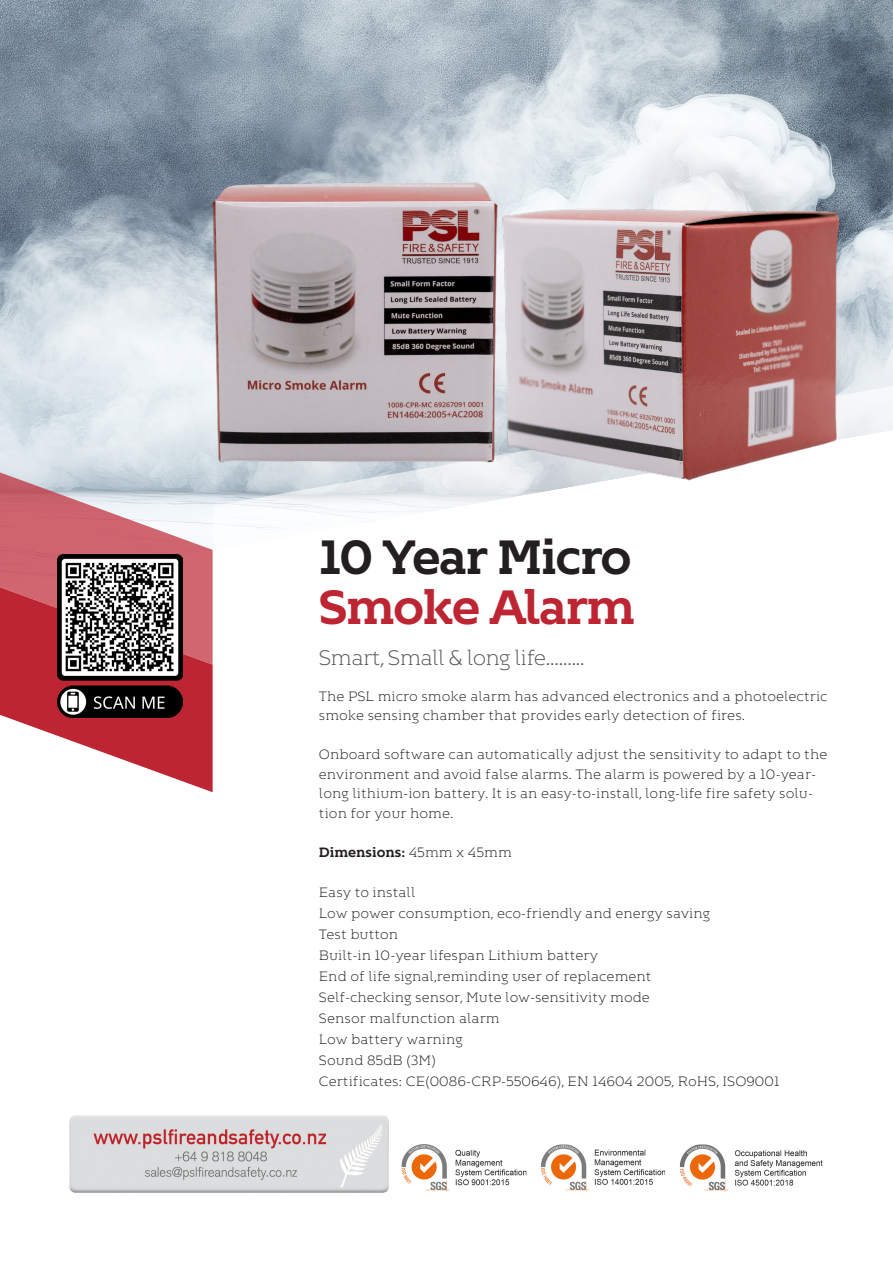
<style>
.page{position:relative;width:893px;height:1263px;background:#fff}
.page>*{position:absolute;margin:0;border:0;box-sizing:border-box;transform-origin:0 0}
.t1{font:700 48px "Kontrapunkt Bob";letter-spacing:-.04em;color:#231f20}
.t2{font:700 48px "Kontrapunkt Bob";letter-spacing:-.04em;color:#be2532}
.t3{font:300 21px "Kontrapunkt Bob";letter-spacing:-.04em;color:#57585a}
.t4{font:300 13.5px/19.5px "Kontrapunkt Bob";color:#231f20}
.t5{font:700 13.5px "Kontrapunkt Bob";color:#231f20}
.s1{font-weight:300}
</style>
<div class="page">
<img style="left:0;top:0;width:893px;height:465px">
<svg style="left:0;top:465px;width:213px;height:327px"></svg>
<svg style="left:213px;top:382px;width:680px;height:148px"></svg>
<img style="left:69px;top:1115px;width:754px;height:78px">
<img style="left:198px;top:165px;width:325px;height:309px">
<img style="left:456px;top:198px;width:399px;height:304px">
<img style="left:57px;top:554px;width:126px;height:163px">
<p class="t1" style="left:319px;top:530px;width:314px">10 Year Micro</p>
<p class="t2" style="left:319px;top:580px;width:318px">Smoke Alarm</p>
<p class="t3" style="left:319px;top:646px;width:268px">Smart, Small &amp; long life.........</p>
<p class="t4" style="left:319px;top:687px;width:510px">The PSL micro smoke alarm has advanced electronics and a photoelectric smoke sensing chamber that provides early detection of fires.</p>
<p class="t4" style="left:319px;top:745px;width:510px">Onboard software can automatically adjust the sensitivity to adapt to the environment and avoid false alarms. The alarm is powered by a 10-year&shy;long lithium-ion battery. It is an easy-to-install, long-life fire safety solu&shy;tion for your home.</p>
<p class="t5" style="left:319px;top:844px;width:195px">Dimensions: <span class="s1">45mm x 45mm</span></p>
<p class="t4" style="left:319px;top:883px;width:98px">Easy to install</p>
<p class="t4" style="left:319px;top:904px;width:393px">Low power consumption, eco-friendly and energy saving</p>
<p class="t4" style="left:319px;top:925px;width:81px">Test button</p>
<p class="t4" style="left:319px;top:946px;width:281px">Built-in 10-year lifespan Lithium battery</p>
<p class="t4" style="left:319px;top:967px;width:334px">End of life signal,reminding user of replacement</p>
<p class="t4" style="left:319px;top:988px;width:333px">Self-checking sensor, Mute low-sensitivity mode</p>
<p class="t4" style="left:319px;top:1009px;width:182px">Sensor malfunction alarm</p>
<p class="t4" style="left:319px;top:1030px;width:146px">Low battery warning</p>
<p class="t4" style="left:319px;top:1051px;width:119px">Sound 85dB (3M)</p>
<p class="t4" style="left:319px;top:1072px;width:462px">Certificates: CE(0086-CRP-550646), EN 14604 2005, RoHS, ISO9001</p>
</div>
